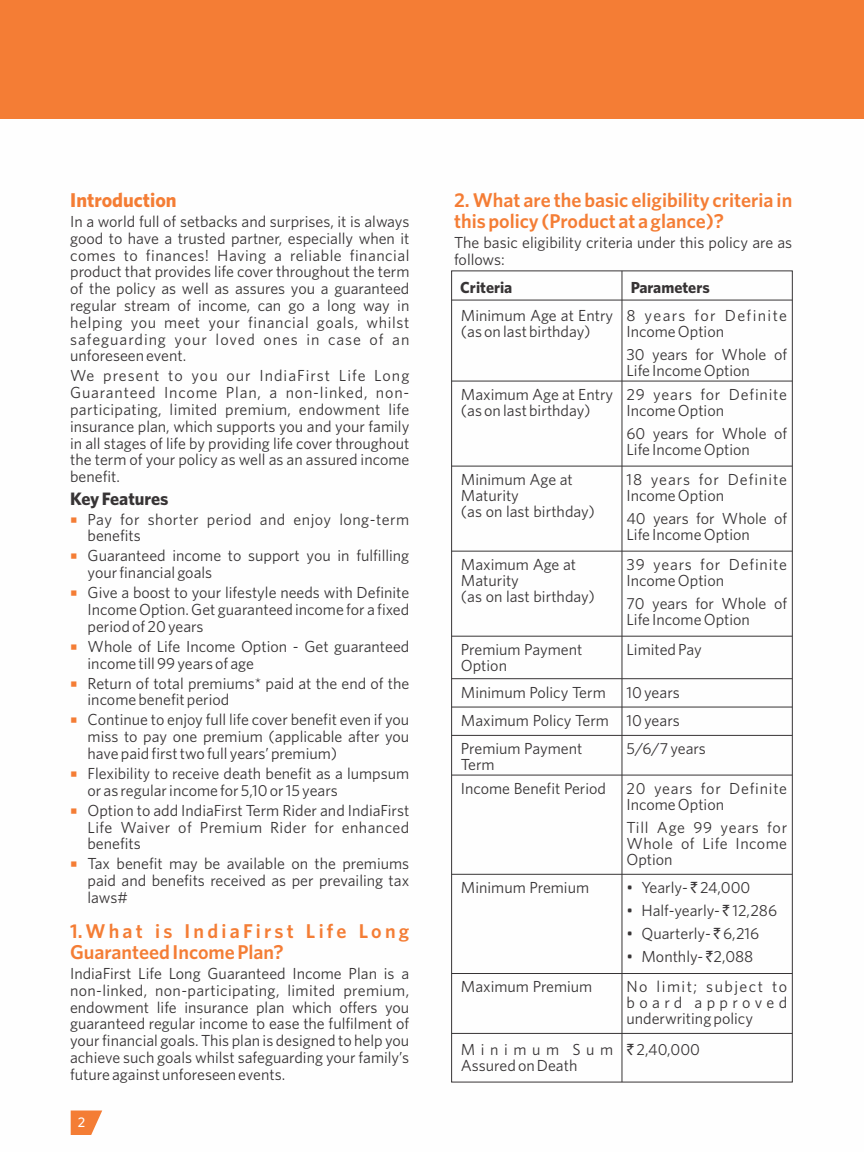
<style>
.page{position:relative;width:864px;height:1152px;background:#fff}
.page>*{position:absolute;margin:0;border:0;box-sizing:border-box;transform-origin:0 0}
.t1{font:600 20px/21px "Whitney";color:#f47d35}
.t2{font:600 20px/21px "Whitney";letter-spacing:.145em;color:#f47d35}
.t3{font:700 20px "Whitney";color:#f47d35}
.t4{font:700 18px "Whitney";color:#373435}
.t5{font:16px/16.8px "Whitney";color:#373435}
.t6{font:16px/16px "Whitney";letter-spacing:.04em;color:#373435}
.t7{font:16px/16.8px "Whitney";letter-spacing:.03em;color:#373435}
.t8{font:16px/16px "Whitney";letter-spacing:.05em;color:#373435}
.t9{font:16px/16px "Whitney";letter-spacing:.075em;color:#373435}
.t10{font:700 16px "Whitney";color:#373435}
.t11{font:500 14px "Whitney";color:#fefefe}
.s1{color:#f47d35}
.s2{font-family:"Rupee"}
</style>
<div class="page">
<div style="left:0;top:0;width:864px;height:119px;background:#f47d35"></div>
<svg style="left:71px;top:1111px;width:31px;height:24px"></svg>
<hr style="left:621px;top:271px;width:1px;height:811px;background:#373435">
<hr style="left:452px;top:300px;width:340px;height:1px;background:#373435">
<hr style="left:452px;top:381px;width:340px;height:1px;background:#373435">
<hr style="left:452px;top:466px;width:340px;height:1px;background:#373435">
<hr style="left:452px;top:551px;width:340px;height:1px;background:#373435">
<hr style="left:452px;top:636px;width:340px;height:1px;background:#373435">
<hr style="left:452px;top:678px;width:340px;height:1px;background:#373435">
<hr style="left:452px;top:707px;width:340px;height:1px;background:#373435">
<hr style="left:452px;top:735px;width:340px;height:1px;background:#373435">
<hr style="left:452px;top:775px;width:340px;height:1px;background:#373435">
<hr style="left:452px;top:973px;width:340px;height:1px;background:#373435">
<hr style="left:452px;top:1033px;width:340px;height:1px;background:#373435">
<hr style="left:452px;top:874px;width:340px;height:1px;background:#373435">
<p class="t3" style="left:70px;top:192px;width:108px">Introduction</p>
<p class="t5" style="left:70px;top:214px;width:341px;text-align:justify">In a world full of setbacks and surprises, it is always good to have a trusted partner, especially when it comes to finances! Having a reliable financial product that provides life cover throughout the term of the policy as well as assures you a guaranteed regular stream of income, can go a long way in helping you meet your financial goals, whilst safeguarding your loved ones in case of an unforeseen event.</p>
<p class="t5" style="left:70px;top:369px;width:341px;text-align:justify">We present to you our IndiaFirst Life Long Guaranteed Income Plan, a non-linked, non&shy;participating, limited premium, endowment life insurance plan, which supports you and your family in all stages of life by providing life cover throughout the term of your policy as well as an assured income benefit.</p>
<p class="t4" style="left:70px;top:492px;width:100px">Key Features</p>
<p class="t7" style="left:88px;top:512px;width:323px;text-indent:-17px"><span class="s1">○</span> Pay for shorter period and enjoy long-term benefits</p>
<p class="t5" style="left:88px;top:549px;width:323px;text-indent:-17px"><span class="s1">○</span> Guaranteed income to support you in fulfilling your financial goals</p>
<p class="t5" style="left:88px;top:586px;width:323px;text-align:justify;text-indent:-17px"><span class="s1">○</span> Give a boost to your lifestyle needs with Definite Income Option. Get guaranteed income for a fixed period of 20 years</p>
<p class="t5" style="left:88px;top:639px;width:323px;text-indent:-17px"><span class="s1">○</span> Whole of Life Income Option - Get guaranteed income till 99 years of age</p>
<p class="t5" style="left:88px;top:676px;width:323px;text-indent:-17px"><span class="s1">○</span> Return of total premiums* paid at the end of the income benefit period</p>
<p class="t5" style="left:88px;top:713px;width:323px;text-align:justify;text-indent:-17px"><span class="s1">○</span> Continue to enjoy full life cover benefit even if you miss to pay one premium (applicable after you have paid first two full years’ premium)</p>
<p class="t5" style="left:88px;top:766px;width:323px;text-indent:-17px"><span class="s1">○</span> Flexibility to receive death benefit as a lumpsum or as regular income for 5,10 or 15 years</p>
<p class="t5" style="left:88px;top:803px;width:323px;text-align:justify;text-indent:-17px"><span class="s1">○</span> Option to add IndiaFirst Term Rider and IndiaFirst Life Waiver of Premium Rider for enhanced benefits</p>
<p class="t5" style="left:88px;top:857px;width:323px;text-align:justify;text-indent:-17px"><span class="s1">○</span> Tax benefit may be available on the premiums paid and benefits received as per prevailing tax laws#</p>
<p class="t2" style="left:70px;top:922px;width:341px">1. What is IndiaFirst Life Long<br>Guaranteed Income Plan?</p>
<p class="t5" style="left:70px;top:966px;width:341px;text-align:justify">IndiaFirst Life Long Guaranteed Income Plan is a non-linked, non-participating, limited premium, endowment life insurance plan which offers you guaranteed regular income to ease the fulfilment of your financial goals. This plan is designed to help you achieve such goals whilst safeguarding your family’s future against unforeseen events.</p>
<p class="t11" style="left:78px;top:1117px;width:9px">2</p>
<p class="t1" style="left:454px;top:191px;width:340px">2. What are the basic eligibility criteria in this policy (Product at a glance)?</p>
<p class="t5" style="left:454px;top:235px;width:340px">The basic eligibility criteria under this policy are as follows:</p>
<p class="t10" style="left:460px;top:282px;width:54px">Criteria</p>
<p class="t10" style="left:631px;top:282px;width:81px">Parameters</p>
<p class="t9" style="left:626px;top:308px;width:162px">8 years for Definite<br>Income Option</p>
<p class="t5" style="left:626px;top:347px;width:162px;line-height:16px">30 years for Whole of<br>Life Income Option</p>
<p class="t6" style="left:626px;top:388px;width:162px">29 years for Definite<br>Income Option</p>
<p class="t5" style="left:626px;top:427px;width:162px;line-height:16px">60 years for Whole of<br>Life Income Option</p>
<p class="t8" style="left:626px;top:473px;width:162px">18 years for Definite<br>Income Option</p>
<p class="t5" style="left:626px;top:512px;width:162px;line-height:16px">40 years for Whole of<br>Life Income Option</p>
<p class="t6" style="left:626px;top:558px;width:162px">39 years for Definite<br>Income Option</p>
<p class="t5" style="left:626px;top:597px;width:162px;line-height:16px">70 years for Whole of<br>Life Income Option</p>
<p class="t5" style="left:626px;top:642px;width:77px">Limited Pay</p>
<p class="t5" style="left:626px;top:679px;width:81px;line-height:28.4px">10 years<br>10 years<br>5/6/7 years</p>
<p class="t6" style="left:626px;top:782px;width:162px">20 years for Definite<br>Income Option</p>
<p class="t5" style="left:626px;top:821px;width:162px;line-height:16px;text-align:justify">Till Age 99 years for Whole of Life Income Option</p>
<p class="t5" style="left:461px;top:308px;width:154px;line-height:16px">Minimum Age at Entry (as on last birthday)</p>
<p class="t5" style="left:461px;top:388px;width:154px;line-height:16px">Maximum Age at Entry (as on last birthday)</p>
<p class="t5" style="left:461px;top:473px;width:136px;line-height:16px">Minimum Age at<br>Maturity<br>(as on last birthday)</p>
<p class="t5" style="left:461px;top:558px;width:136px;line-height:16px">Maximum Age at<br>Maturity<br>(as on last birthday)</p>
<p class="t5" style="left:461px;top:643px;width:123px;line-height:16px">Premium Payment<br>Option</p>
<p class="t5" style="left:461px;top:679px;width:150px;line-height:28.4px">Minimum Policy Term<br>Maximum Policy Term<br>Premium Payment</p>
<p class="t5" style="left:461px;top:754px;width:147px;line-height:23.6px">Term<br>Income Benefit Period</p>
<p class="t5" style="left:461px;top:880px;width:130px">Minimum Premium</p>
<p class="t5" style="left:461px;top:980px;width:133px">Maximum Premium</p>
<p class="t5" style="left:626px;top:880px;width:125px">• Yearly- <span class="s2">`</span> 24,000</p>
<p class="t5" style="left:626px;top:903px;width:152px">• Half-yearly- <span class="s2">`</span> 12,286</p>
<p class="t5" style="left:626px;top:926px;width:134px">• Quarterly- <span class="s2">`</span>6,216</p>
<p class="t5" style="left:626px;top:949px;width:128px">• Monthly- <span class="s2">`</span>2,088</p>
<p class="t5" style="left:626px;top:980px;width:162px;line-height:16px;text-align:justify">No limit; subject to board approved underwriting policy</p>
<p class="t5" style="left:461px;top:1043px;width:154px;line-height:16px">Minimum Sum<br>Assured on Death</p>
<p class="t5" style="left:626px;top:1043px;width:75px"><span class="s2">`</span>2,40,000</p>
</div>
